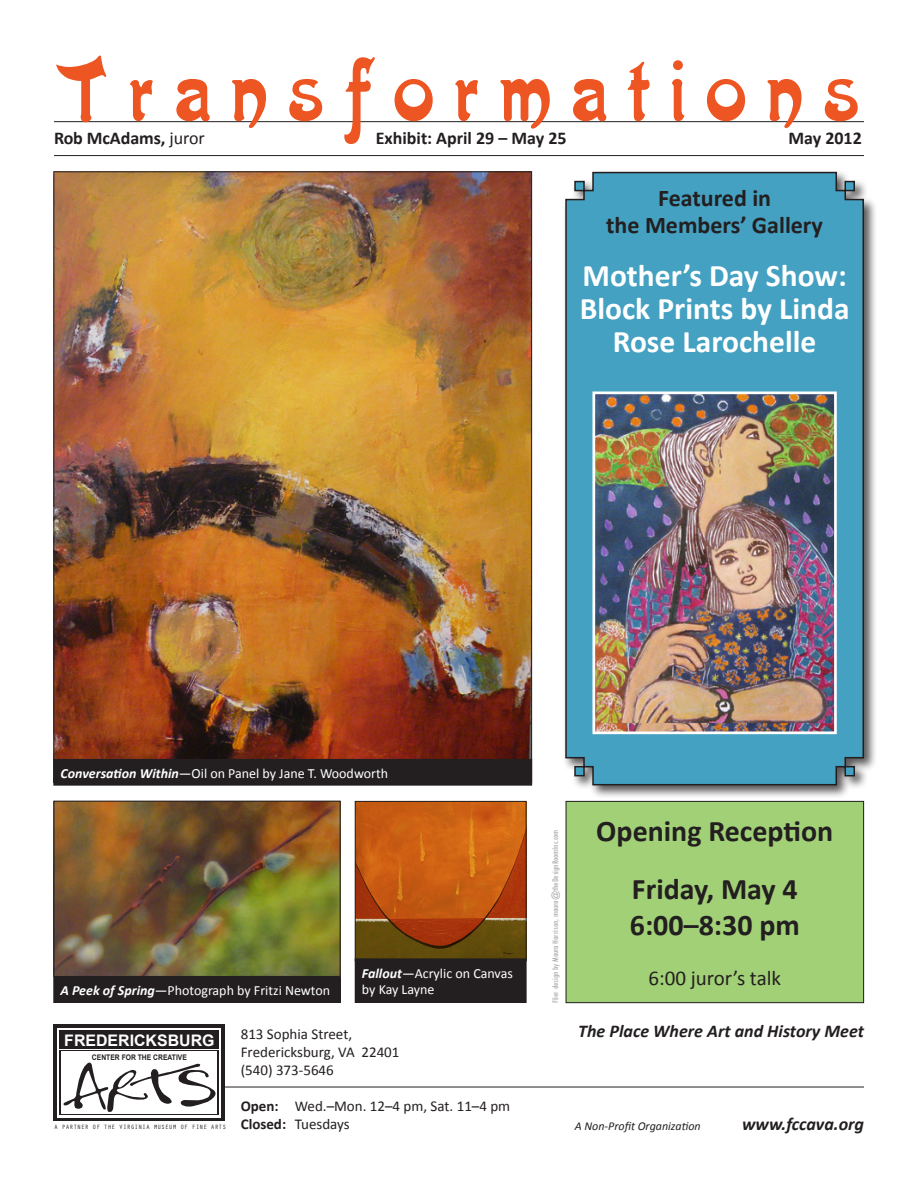
<style>
.page{position:relative;width:918px;height:1188px;background:#fff}
.page>*{position:absolute;margin:0;border:0;box-sizing:border-box;transform-origin:0 0}
.t1{font:93px "Artistik";letter-spacing:.2em;color:#ed5522}
.t2{font:700 31.5px/33px "Calibri";color:#fff;text-align:center}
.t3{font:700 30px "Calibri";color:#231f20}
.t4{font:700 24px/27px "Calibri";color:#231f20;text-align:center}
.t5{font:21px "Calibri";color:#231f20}
.t6{font:700 18px "Calibri";color:#231f20}
.t7{font:italic 700 18px "Calibri";color:#231f20}
.t8{font:700 15.9px "Arial";color:#fff}
.t9{font:15px/18px "Calibri";color:#231f20}
.t10{font:13.95px/16.8px "Calibri";color:#fff}
.t11{font:italic 12px "Calibri";color:#231f20}
.t12{font:condensed 9px "Tw Cen";color:#a8a9ad}
.t13{font:700 7.65px "Arial";color:#231f20;scale:.88 1}
.t14{font:6.3px "Orator Std";color:#231f20}
.s1{font-weight:400}
.s2{font-weight:700;font-style:italic}
.s3{font-weight:700}
</style>
<div class="page">
<div style="left:562px;top:169px;width:316px;height:630px;background:#231f20;opacity:.75"></div>
<svg style="left:565px;top:171px;width:300px;height:615px;background:#489bb9"></svg>
<hr style="left:54px;top:121px;width:810px;height:1px;background:#231f20">
<hr style="left:54px;top:155px;width:810px;height:1px;background:#231f20">
<hr style="left:54px;top:1087px;width:810px;height:1px;background:#231f20">
<svg style="left:53px;top:1024px;width:172px;height:97px;background:#3c3939"></svg>
<svg style="left:58px;top:1028px;width:163px;height:89px"></svg>
<div style="left:60px;top:1030px;width:159px;height:19px;background:#231f20"></div>
<svg style="left:63px;top:1059px;width:156px;height:54px"></svg>
<div style="left:566px;top:801px;width:298px;height:202px;background:#a1d076"></div>
<div style="left:566px;top:801px;width:298px;height:202px;border:1px solid #231f20"></div>
<img style="left:56px;top:173px;width:474px;height:586px">
<img style="left:596px;top:395px;width:237px;height:335px">
<div style="left:592px;top:391px;width:245px;height:343px;border:3px solid #fff"></div>
<div style="left:54px;top:759px;width:478px;height:26px;background:#231f20"></div>
<div style="left:54px;top:759px;width:478px;height:27px;border:1px solid #231f20"></div>
<div style="left:54px;top:976px;width:286px;height:26px;background:#231f20"></div>
<div style="left:53px;top:976px;width:288px;height:27px;border:1px solid #231f20"></div>
<img style="left:55px;top:803px;width:284px;height:172px">
<div style="left:53px;top:801px;width:288px;height:176px;border:1px solid #231f20"></div>
<img style="left:357px;top:803px;width:167px;height:155px">
<div style="left:355px;top:801px;width:171px;height:160px;border:1px solid #231f20"></div>
<div style="left:355px;top:959px;width:171px;height:43px;background:#231f20"></div>
<div style="left:355px;top:958px;width:171px;height:45px;border:1px solid #231f20"></div>
<p class="t1" style="left:56px;top:33px;width:806px">Transformations</p>
<p class="t6" style="left:54px;top:127px;width:152px">Rob McAdams, <span class="s1">juror</span></p>
<p class="t6" style="left:376px;top:127px;width:192px">Exhibit: April 29 – May 25</p>
<p class="t6" style="left:788px;top:127px;width:75px">May 2012</p>
<p class="t4" style="left:606px;top:185px;width:218px">Featured in<br>the Members’ Gallery</p>
<p class="t2" style="left:580px;top:259px;width:271px">Mother’s Day Show:<br>Block Prints by Linda<br>Rose Larochelle</p>
<p class="t10" style="left:61px;top:765px;width:329px"><span class="s2">Conversation Within</span>—Oil on Panel by Jane T. Woodworth</p>
<p class="t10" style="left:60px;top:982px;width:271px"><span class="s2">A Peek of Spring</span>—Photograph by Fritzi Newton</p>
<p class="t10" style="left:362px;top:965px;width:152px"><span class="s2">Fallout</span>—Acrylic on Canvas by Kay Layne</p>
<p class="t8" style="left:64px;top:1030px;width:152px">FREDERICKSBURG</p>
<p class="t13" style="left:92px;top:1053px;width:109px">CENTER FOR THE CREATIVE</p>
<p class="t14" style="left:54px;top:1122px;width:173px">A PARTNER OF THE VIRGINIA MUSEUM OF FINE ARTS</p>
<p class="t9" style="left:241px;top:1025px;width:113px">813 Sophia Street,</p>
<p class="t9" style="left:241px;top:1043px;width:160px">Fredericksburg, VA 22401</p>
<p class="t9" style="left:241px;top:1061px;width:95px">(540) 373-5646</p>
<p class="t9" style="left:241px;top:1097px;width:271px"><span class="s3">Open:</span> Wed.–Mon. 12–4 pm, Sat. 11–4 pm<br><span class="s3">Closed:</span> Tuesdays</p>
<p class="t12" style="left:550px;top:1003px;width:175px;rotate:-90deg">Flier design by Maura Harrison, maura@theDesignRoomInc.com</p>
<p class="t3" style="left:596px;top:812px;width:239px">Opening Reception</p>
<p class="t3" style="left:632px;top:870px;width:167px">Friday, May 4</p>
<p class="t3" style="left:630px;top:906px;width:172px">6:00–8:30 pm</p>
<p class="t5" style="left:648px;top:965px;width:134px">6:00 juror’s talk</p>
<p class="t7" style="left:578px;top:1019px;width:287px">The Place Where Art and History Meet</p>
<p class="t11" style="left:575px;top:1117px;width:127px">A Non-Profit Organization</p>
<p class="t7" style="left:742px;top:1113px;width:123px">www.fccava.org</p>
</div>
